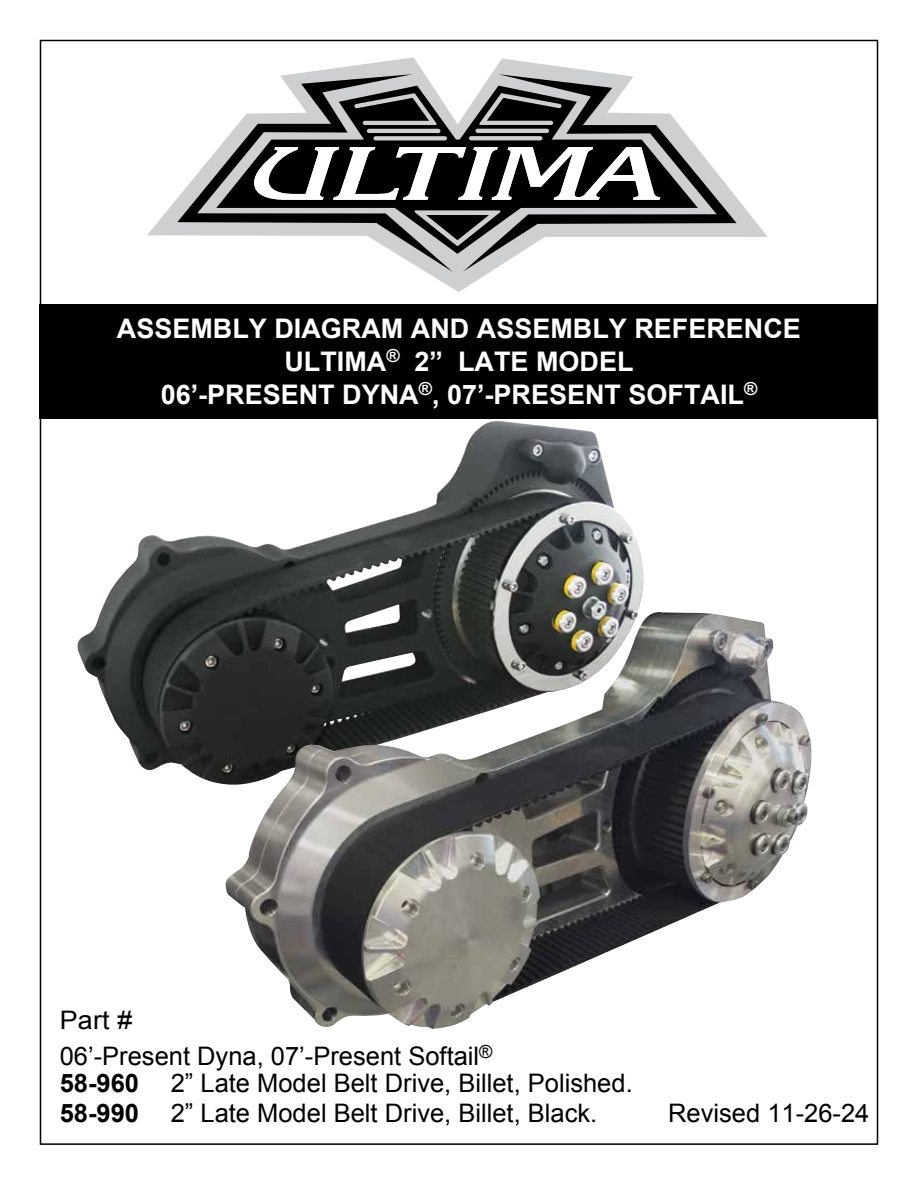
<style>
.page{position:relative;width:918px;height:1188px;background:#fff}
.page>*{position:absolute;margin:0;border:0;box-sizing:border-box;transform-origin:0 0}
.t1{font:700 27px/33px "Arial";color:#fff;text-align:center}
.t2{font:25.5px/30px "Arial";color:#000}
.t3{font:25.5px/36px "Arial";color:#000;scale:1.05 1}
.s1{font-weight:700}
</style>
<div class="page">
<div style="left:40px;top:305px;width:838px;height:114px;background:#000"></div>
<svg style="left:147px;top:57px;width:621px;height:235px"></svg>
<svg style="left:453px;top:215px;width:10px;height:25px"></svg>
<svg style="left:463px;top:74px;width:274px;height:197px"></svg>
<svg style="left:177px;top:74px;width:276px;height:198px"></svg>
<svg style="left:254px;top:147px;width:406px;height:53px"></svg>
<img style="left:77px;top:421px;width:567px;height:364px">
<img style="left:225px;top:612px;width:587px;height:417px">
<p class="t1" style="left:117px;top:313px;width:686px">ASSEMBLY DIAGRAM AND ASSEMBLY REFERENCE<br>ULTIMA<sup>®</sup> 2” LATE MODEL<br>06’-PRESENT DYNA<sup>®</sup>, 07’-PRESENT SOFTAIL<sup>®</sup></p>
<p class="t3" style="left:60px;top:1003px;width:414px">Part #<br>06’-Present Dyna, 07’-Present Softail<sup>®</sup></p>
<p class="t2" style="left:60px;top:1069px;width:575px"><span class="s1">58-960</span> 2” Late Model Belt Drive, Billet, Polished.<br><span class="s1">58-990</span> 2” Late Model Belt Drive, Billet, Black.</p>
<p class="t2" style="left:668px;top:1099px;width:203px">Revised 11-26-24</p>
</div>
